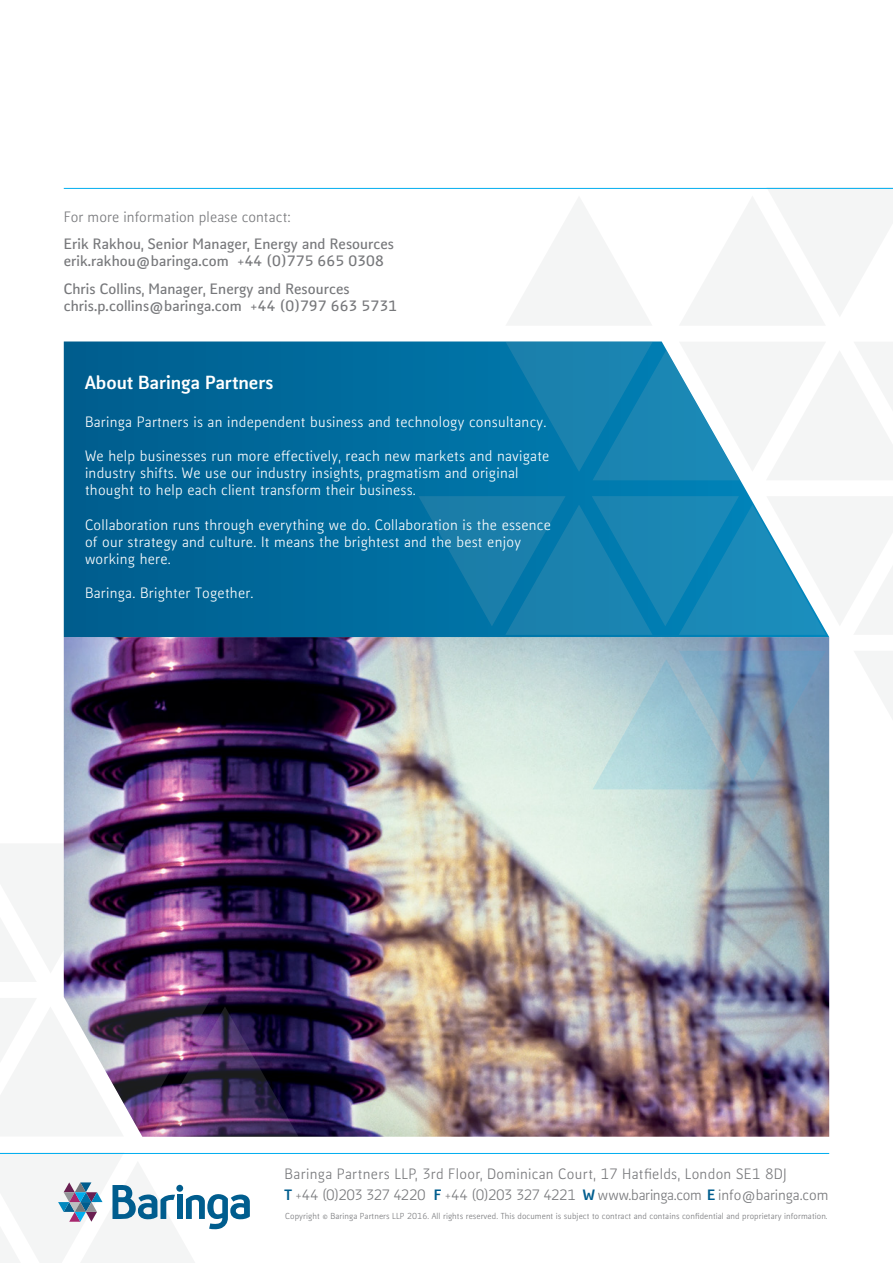
<style>
.page{position:relative;width:893px;height:1263px;background:#fff}
.page>*{position:absolute;margin:0;border:0;box-sizing:border-box;transform-origin:0 0}
.t1{font:800 18px "Kofi Pure Sans";color:#fff}
.t2{font:14.25px/17.1px "Kofi Pure Sans";letter-spacing:.02em;color:#fff}
.t3{font:14.25px/21.5px "Kofi Pure Sans";letter-spacing:.015em;color:#77787b}
.t4{font:700 14.25px/17.1px "Kofi Pure Sans";letter-spacing:.01em;color:#77787b}
.t5{font:8.25px "Kofi Pure Sans";letter-spacing:.01em;color:#77787b}
.s1{font-weight:800;color:#005d8e}
</style>
<div class="page">
<img style="left:64px;top:637px;width:765px;height:500px">
<svg style="left:64px;top:341px;width:765px;height:296px;background:#036a9b"></svg>
<svg style="left:418px;top:496px;width:475px;height:139px"></svg>
<svg style="left:507px;top:198px;width:144px;height:127px"></svg>
<svg style="left:679px;top:187px;width:214px;height:138px"></svg>
<svg style="left:505px;top:342px;width:388px;height:138px"></svg>
<svg style="left:592px;top:651px;width:234px;height:138px;background:#90aec0"></svg>
<svg style="left:855px;top:651px;width:38px;height:68px"></svg>
<svg style="left:0;top:843px;width:124px;height:139px"></svg>
<img style="left:0;top:998px;width:298px;height:138px">
<hr style="left:0;top:1153px;width:829px;height:1px;background:#00aeef">
<hr style="left:64px;top:188px;width:829px;height:1px;background:#00aeef">
<svg style="left:0;top:1152px;width:249px;height:111px"></svg>
<p class="t3" style="left:64px;top:207px;width:229px">For more information please contact:</p>
<p class="t4" style="left:64px;top:235px;width:332px">Erik Rakhou, Senior Manager, Energy and Resources erik.rakhou@baringa.com +44 (0)775 665 0308</p>
<p class="t4" style="left:64px;top:280px;width:335px">Chris Collins, Manager, Energy and Resources chris.p.collins@baringa.com +44 (0)797 663 5731</p>
<p class="t1" style="left:85px;top:370px;width:190px">About Baringa Partners</p>
<p class="t2" style="left:85px;top:414px;width:463px">Baringa Partners is an independent business and technology consultancy.</p>
<p class="t2" style="left:85px;top:448px;width:466px">We help businesses run more effectively, reach new markets and navigate industry shifts. We use our industry insights, pragmatism and original thought to help each client transform their business.</p>
<p class="t2" style="left:85px;top:516px;width:467px">Collaboration runs through everything we do. Collaboration is the essence of our strategy and culture. It means the brightest and the best enjoy working here.</p>
<p class="t2" style="left:85px;top:585px;width:170px">Baringa. Brighter Together.</p>
<p class="t3" style="left:285px;top:1163px;width:545px">Baringa Partners LLP, 3rd Floor, Dominican Court, 17 Hatfields, London SE1 8DJ<br><span class="s1">T</span> +44 (0)203 327 4220 <span class="s1">F</span> +44 (0)203 327 4221 <span class="s1">W</span> www.baringa.com <span class="s1">E</span> info@baringa.com</p>
<p class="t5" style="left:285px;top:1211px;width:544px">Copyright © Baringa Partners LLP 2016. All rights reserved. This document is subject to contract and contains confidential and proprietary information.</p>
</div>
